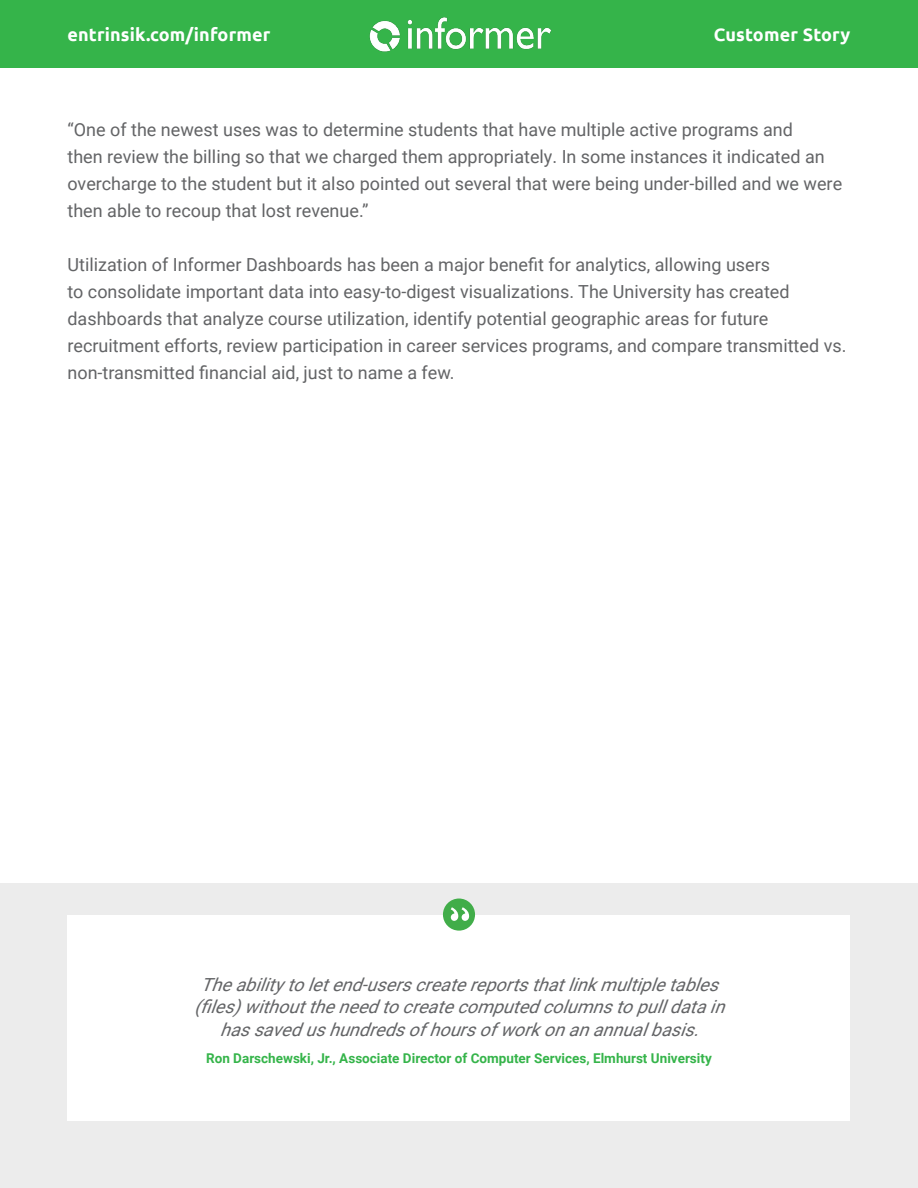
<style>
.page{position:relative;width:918px;height:1188px;background:#fff}
.page>*{position:absolute;margin:0;border:0;box-sizing:border-box;transform-origin:0 0}
.t1{font:18px/27px "Roboto";color:#636466}
.t2{font:italic 18px/22.5px "Roboto";color:#636466;text-align:center}
.t3{font:700 18px "Ubuntu";letter-spacing:.01em;color:#fff}
.t4{font:700 13.5px "Roboto";color:#35b44a}
</style>
<div class="page">
<div style="left:0;top:883px;width:918px;height:305px;background:#ececec"></div>
<div style="left:0;top:0;width:918px;height:68px;background:#35b44a"></div>
<img style="left:369px;top:17px;width:182px;height:35px">
<div style="left:68px;top:915px;width:782px;height:205px;background:#fff"></div>
<div style="left:443px;top:899px;width:32px;height:32px;background:#41ad49;border-radius:50%"></div>
<p class="t3" style="left:68px;top:24px;width:204px">entrinsik.com/informer</p>
<p class="t3" style="left:714px;top:24px;width:138px">Customer Story</p>
<p class="t1" style="left:68px;top:115px;width:776px">“One of the newest uses was to determine students that have multiple active programs and<br>then review the billing so that we charged them appropriately. In some instances it indicated an overcharge to the student but it also pointed out several that were being under-billed and we were then able to recoup that lost revenue.”</p>
<p class="t1" style="left:68px;top:250px;width:780px">Utilization of Informer Dashboards has been a major benefit for analytics, allowing users<br>to consolidate important data into easy-to-digest visualizations. The University has created dashboards that analyze course utilization, identify potential geographic areas for future recruitment efforts, review participation in career services programs, and compare transmitted vs. non-transmitted financial aid, just to name a few.</p>
<p class="t2" style="left:194px;top:972px;width:540px">Theabilitytoletend-userscreatereportsthatlinkmultipletables (files)withouttheneedtocreatecomputedcolumnstopulldatain hassavedushundredsofhoursofworkonanannualbasis.</p>
<p class="t4" style="left:206px;top:1049px;width:507px">Ron Darschewski, Jr., Associate Director of Computer Services, Elmhurst University</p>
</div>
